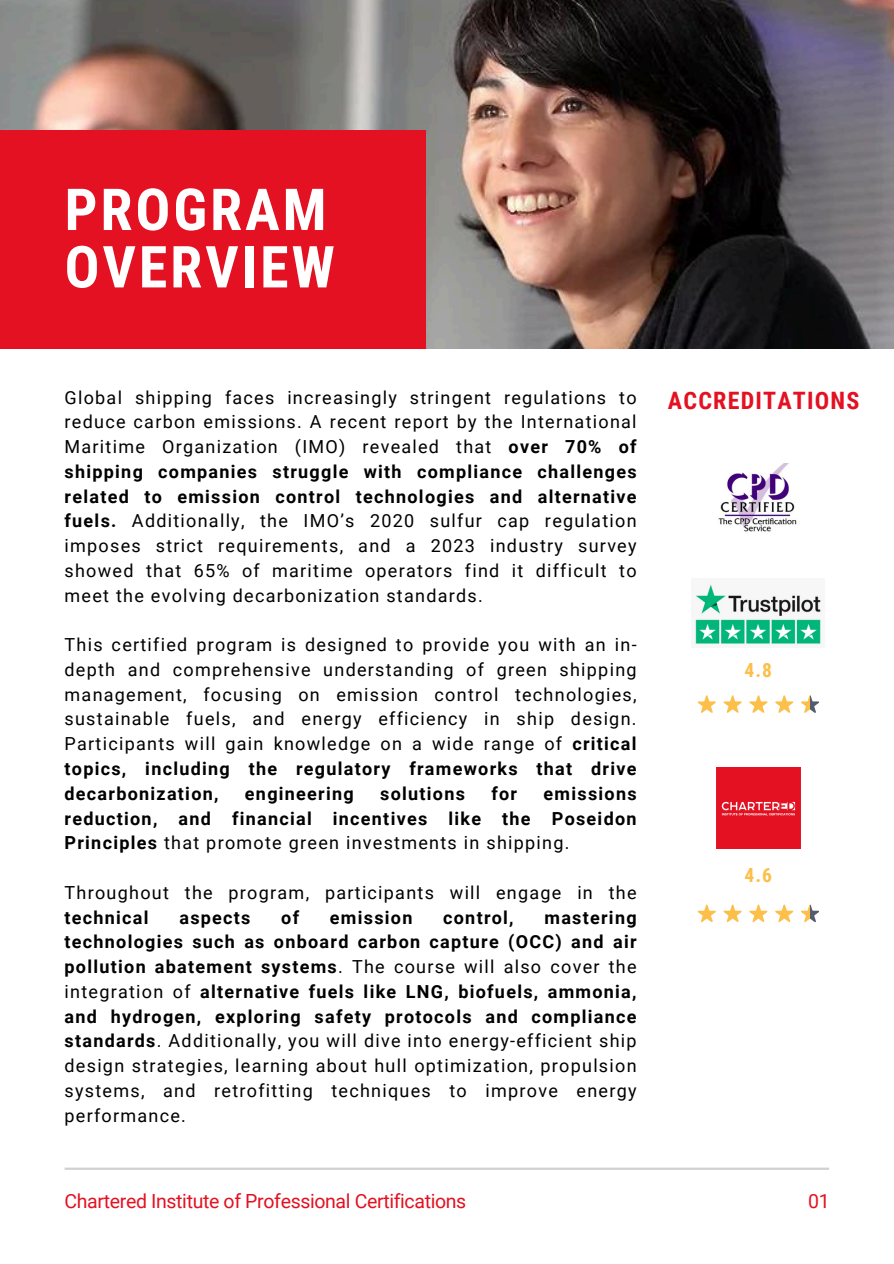
<style>
.page{position:relative;width:894px;height:1264px;background:#fff}
.page>*{position:absolute;margin:0;border:0;box-sizing:border-box;transform-origin:0 0}
.t1{font:700 57.9px/57.3px "Roboto Condensed";letter-spacing:.05em;color:#fff}
.t2{font:700 24px "Roboto Condensed";letter-spacing:.05em;color:#e31121}
.t3{font:19.5px "Roboto";letter-spacing:-.015em;color:#e31121}
.t4{font:700 19.5px "Roboto Condensed";color:#fcbf49}
.t5{font:18px/24.8px "Roboto";letter-spacing:.07em;color:#000;text-align:justify}
.t6{font:700 18px/24.8px "Roboto";letter-spacing:.07em;color:#000;text-align:justify}
.s1{font-weight:700}
.s2{font-weight:400}
</style>
<div class="page">
<img style="left:0;top:0;width:893px;height:348px">
<div style="left:0;top:130px;width:425px;height:218px;background:#e31121"></div>
<hr style="left:65px;top:1167px;width:763px;height:2px;background:#d1d1d1">
<img style="left:695px;top:584px;width:126px;height:60px">
<img style="left:716px;top:767px;width:84px;height:81px">
<svg style="left:697px;top:695px;width:122px;height:18px"></svg>
<svg style="left:697px;top:904px;width:122px;height:18px"></svg>
<img style="left:718px;top:463px;width:79px;height:69px">
<p class="t1" style="left:65px;top:181px;width:272px">PROGRAM<br>OVERVIEW</p>
<h1 class="t5" style="left:65px;top:385px;width:573px">Global shipping faces increasingly stringent regulations to reduce carbon emissions. A recent report by the International Maritime Organization (IMO) revealed that <span class="s1">over 70% of shipping companies struggle with compliance challenges related to emission control technologies and alternative fuels.</span> Additionally, the IMO’s 2020 sulfur cap regulation imposes strict requirements, and a 2023 industry survey showed that 65% of maritime operators find it difficult to meet the evolving decarbonization standards.</h1>
<p class="t5" style="left:65px;top:632px;width:573px">This certified program is designed to provide you with an in&shy;depth and comprehensive understanding of green shipping management, focusing on emission control technologies, sustainable fuels, and energy efficiency in ship design.<br>Participants will gain knowledge on a wide range of <span class="s1">critical topics, including the regulatory frameworks that drive decarbonization,</span></p>
<p class="t6" style="left:245px;top:781px;width:110px">engineering</p>
<p class="t6" style="left:380px;top:781px;width:86px">solutions</p>
<p class="t6" style="left:491px;top:781px;width:27px">for</p>
<p class="t6" style="left:65px;top:781px;width:573px;text-indent:479px">emissions reduction, and financial incentives like the Poseidon Principles <span class="s2">that promote green investments in shipping.</span></p>
<p class="t5" style="left:65px;top:880px;width:573px">Throughout the program, participants will engage in the <span class="s1">technical</span></p>
<p class="t6" style="left:179px;top:905px;width:73px">aspects</p>
<p class="t6" style="left:281px;top:905px;width:19px">of</p>
<p class="t6" style="left:330px;top:905px;width:84px">emission</p>
<p class="t6" style="left:443px;top:905px;width:72px">control,</p>
<p class="t5" style="left:65px;top:905px;width:573px;text-indent:480px"><span class="s1">mastering technologies such as onboard carbon capture (OCC) and air pollution abatement systems</span>. The course will also cover the integration of <span class="s1">alternative fuels like LNG, biofuels, ammonia, and hydrogen, exploring safety protocols and compliance standards</span>. Additionally, you will dive into energy-efficient ship design strategies, learning about hull optimization, propulsion systems, and retrofitting techniques to improve energy performance.</p>
<h3 class="t2" style="left:667px;top:386px;width:193px">ACCREDITATIONS</h3>
<p class="t4" style="left:744px;top:658px;width:29px">4.8</p>
<p class="t4" style="left:744px;top:864px;width:29px">4.6</p>
<p class="t3" style="left:65px;top:1189px;width:403px">Chartered Institute of Professional Certifications</p>
<h2 class="t3" style="left:808px;top:1189px;width:23px">01</h2>
</div>
